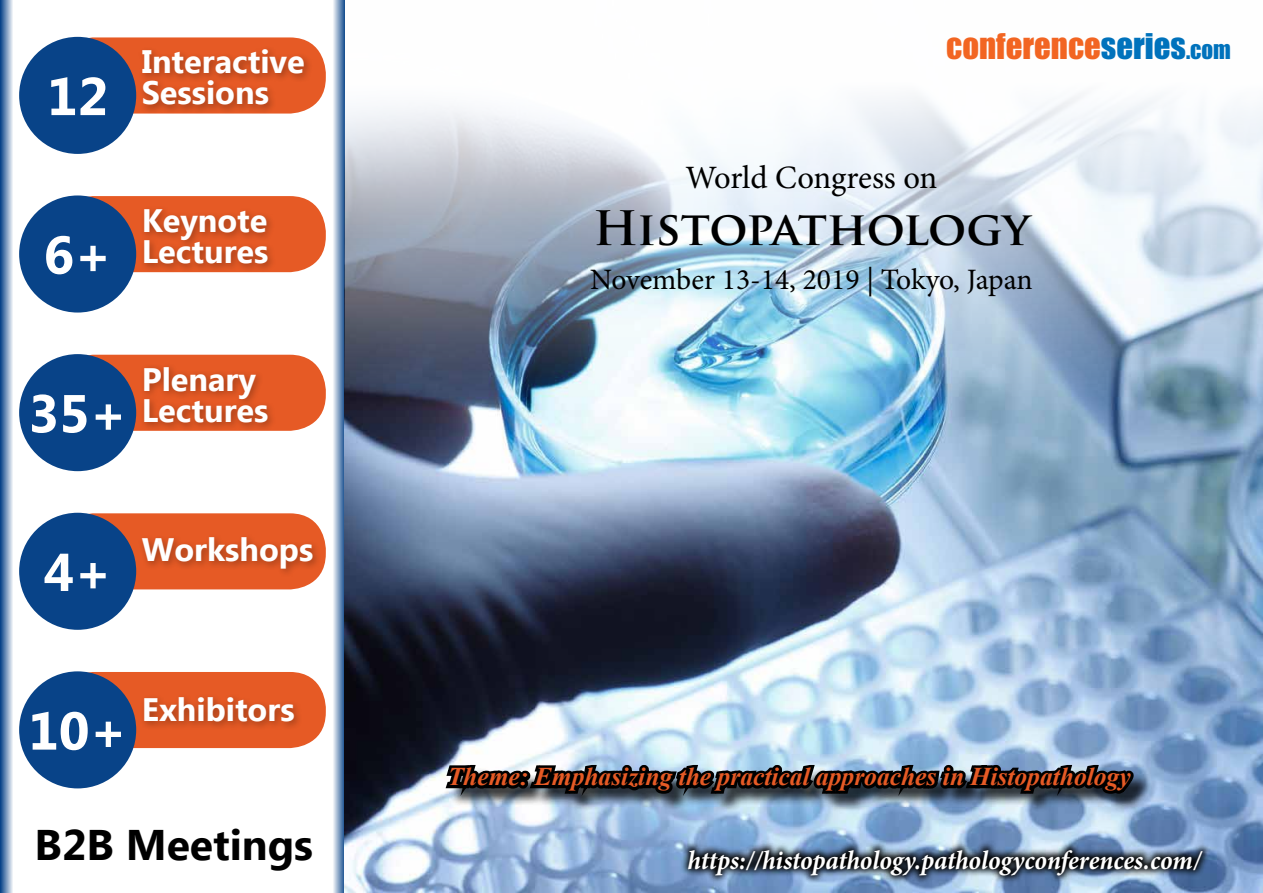
<style>
.page{position:relative;width:1263px;height:893px;background:#fff}
.page>*{position:absolute;margin:0;border:0;box-sizing:border-box;transform-origin:0 0}
.t1{font:700 53.25px "Ebrima";color:#fff}
.t2{font:700 46.2px "Trajan Pro";letter-spacing:-.015em;color:#000}
.t3{font:700 42.75px "Ebrima";color:#000}
.t4{font:32.7px "Impact";color:#f26522}
.t5{font:32.55px "Minion Pro";letter-spacing:-.005em;color:#000}
.t6{font:700 32.4px/30.9px "Ebrima";color:#fff}
.t7{font:29.55px "Minion Pro";letter-spacing:-.005em;color:#000}
.t8{font:italic 700 26.85px "Minion Pro";letter-spacing:-.005em;color:#fff;scale:.95 1}
.t9{font:italic 700 25.5px "Times New Roman";color:#e65a25}
.s1{color:#0072bc}
.s2{font-size:22.95px;color:#0072bc}
</style>
<div class="page">
<svg style="left:0;top:0;width:13px;height:893px;background:#7a99be"></svg>
<svg style="left:333px;top:0;width:12px;height:893px;background:#8da8c8"></svg>
<div style="left:58px;top:37px;width:268px;height:77px;background:#e65a25;border-radius:36px"></div>
<div style="left:19px;top:37px;width:117px;height:117px;background:#084388;border-radius:50%"></div>
<div style="left:138px;top:45px;width:176px;height:70px;background:#000;opacity:.3"></div>
<div style="left:58px;top:196px;width:268px;height:76px;background:#e65a25;border-radius:36px"></div>
<div style="left:19px;top:195px;width:117px;height:118px;background:#084388;border-radius:50%"></div>
<div style="left:140px;top:205px;width:137px;height:68px;background:#000;opacity:.3"></div>
<div style="left:58px;top:355px;width:268px;height:76px;background:#e65a25;border-radius:36px"></div>
<div style="left:19px;top:354px;width:117px;height:117px;background:#084388;border-radius:50%"></div>
<div style="left:140px;top:362px;width:137px;height:70px;background:#000;opacity:.3"></div>
<div style="left:58px;top:513px;width:268px;height:76px;background:#e65a25;border-radius:36px"></div>
<div style="left:19px;top:513px;width:117px;height:117px;background:#084388;border-radius:50%"></div>
<div style="left:138px;top:533px;width:184px;height:45px;background:#000;opacity:.3"></div>
<div style="left:58px;top:672px;width:268px;height:76px;background:#e65a25;border-radius:36px"></div>
<div style="left:19px;top:671px;width:117px;height:117px;background:#084388;border-radius:50%"></div>
<div style="left:140px;top:693px;width:164px;height:38px;background:#000;opacity:.3"></div>
<img style="left:345px;top:95px;width:918px;height:798px">
<svg style="left:1138px;top:841px;width:73px;height:43px;background:#566c88"></svg>
<svg style="left:441px;top:507px;width:697px;height:386px;background:#798da5"></svg>
<h1 class="t1" style="left:47px;top:57px;width:63px">12</h1>
<p class="t6" style="left:142px;top:48px;width:165px">Interactive<br>Sessions</p>
<h1 class="t1" style="left:44px;top:215px;width:70px">6+</h1>
<p class="t6" style="left:142px;top:207px;width:128px">Keynote<br>Lectures</p>
<h1 class="t1" style="left:28px;top:374px;width:100px">35+</h1>
<p class="t6" style="left:142px;top:365px;width:128px">Plenary<br>Lectures</p>
<h1 class="t1" style="left:44px;top:532px;width:70px">4+</h1>
<p class="t6" style="left:142px;top:536px;width:173px">Workshops</p>
<h1 class="t1" style="left:28px;top:691px;width:100px">10+</h1>
<p class="t6" style="left:142px;top:696px;width:154px">Exhibitors</p>
<h3 class="t3" style="left:35px;top:813px;width:280px">B2B Meetings</h3>
<p class="t4" style="left:946px;top:21px;width:286px">CONFERENCE<span class="s1">SERIES</span><span class="s2">.COM</span></p>
<p class="t5" style="left:685px;top:156px;width:253px">World Congress on</p>
<h2 class="t2" style="left:593px;top:200px;width:438px">Histopathology</h2>
<p class="t7" style="left:590px;top:260px;width:444px">November 13-14, 2019 | Tokyo, Japan</p>
<p class="t9" style="left:448px;top:759px;width:684px">Theme: Emphasizing the practical approaches in Histopathology</p>
<p class="t8" style="left:687px;top:841px;width:542px">https://histopathology.pathologyconferences.com/</p>
</div>
